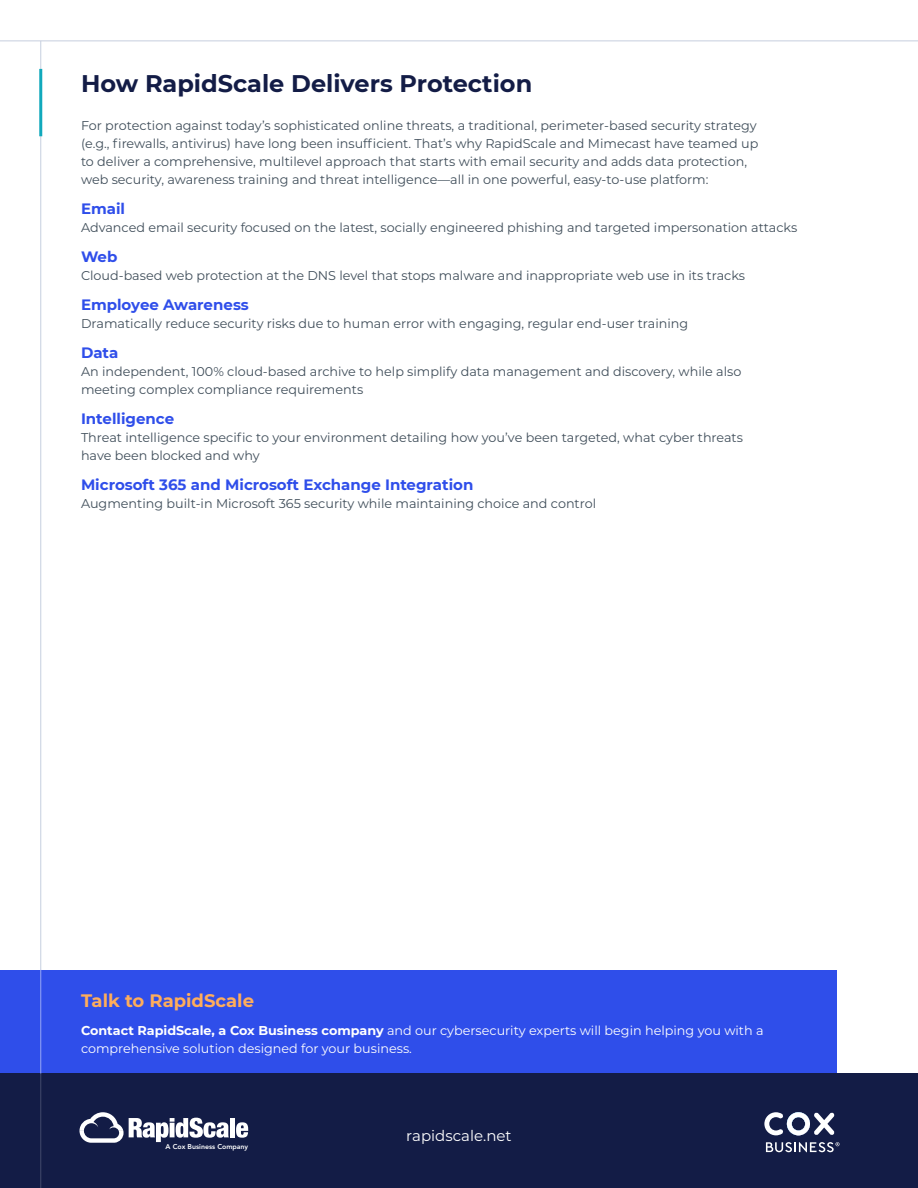
<style>
.page{position:relative;width:918px;height:1188px;background:#fff}
.page>*{position:absolute;margin:0;border:0;box-sizing:border-box;transform-origin:0 0}
.t1{font:700 24px "Montserrat";color:#131c46}
.t2{font:700 18px "Montserrat";color:#ffad5b}
.t3{font:700 15px "Montserrat";color:#2f4eea}
.t4{font:15px "Montserrat";color:#fff}
.t5{font:12.75px/18px "Montserrat";color:#404e5a}
.t6{font:12.75px/18px "Montserrat";color:#fff}
.t7{font:800 7.05px "Avenir LT Std";color:#fff}
.s1{font-weight:700}
</style>
<div class="page">
<div style="left:0;top:970px;width:837px;height:104px;background:#2f4eea"></div>
<div style="left:0;top:1074px;width:918px;height:114px;background:#131c46"></div>
<hr style="left:0;top:40px;width:918px;height:1px;background:#c6cfdf">
<hr style="left:40px;top:41px;width:1px;height:929px;background:#c6cfdf">
<hr style="left:40px;top:1074px;width:1px;height:114px;background:#42496b">
<hr style="left:39px;top:69px;width:3px;height:67px;background:#11a9bc">
<hr style="left:40px;top:970px;width:1px;height:104px;background:#97a7f5">
<div style="left:230px;top:1118px;width:5px;height:19px;background:#fff"></div>
<svg style="left:236px;top:1122px;width:12px;height:16px"></svg>
<svg style="left:80px;top:1112px;width:149px;height:31px"></svg>
<svg style="left:764px;top:1112px;width:71px;height:23px"></svg>
<svg style="left:766px;top:1142px;width:74px;height:10px"></svg>
<h1 class="t1" style="left:81px;top:66px;width:453px">How RapidScale Delivers Protection</h1>
<p class="t5" style="left:81px;top:116px;width:679px">For protection against today’s sophisticated online threats, a traditional, perimeter-based security strategy (e.g., firewalls, antivirus) have long been insufficient. That’s why RapidScale and Mimecast have teamed up to deliver a comprehensive, multilevel approach that starts with email security and adds data protection, web security, awareness training and threat intelligence—all in one powerful, easy-to-use platform:</p>
<p class="t3" style="left:81px;top:198px;width:46px">Email</p>
<p class="t5" style="left:81px;top:218px;width:718px">Advanced email security focused on the latest, socially engineered phishing and targeted impersonation attacks</p>
<p class="t3" style="left:81px;top:246px;width:38px">Web</p>
<p class="t5" style="left:81px;top:266px;width:666px">Cloud-based web protection at the DNS level that stops malware and inappropriate web use in its tracks</p>
<p class="t3" style="left:81px;top:294px;width:169px">Employee Awareness</p>
<p class="t5" style="left:81px;top:314px;width:609px">Dramatically reduce security risks due to human error with engaging, regular end-user training</p>
<p class="t3" style="left:81px;top:342px;width:39px">Data</p>
<p class="t5" style="left:81px;top:362px;width:662px">An independent, 100% cloud-based archive to help simplify data management and discovery, while also meeting complex compliance requirements</p>
<p class="t3" style="left:81px;top:408px;width:95px">Intelligence</p>
<p class="t5" style="left:81px;top:428px;width:664px">Threat intelligence specific to your environment detailing how you’ve been targeted, what cyber threats have been blocked and why</p>
<p class="t3" style="left:81px;top:474px;width:394px">Microsoft 365 and Microsoft Exchange Integration</p>
<p class="t5" style="left:81px;top:494px;width:517px">Augmenting built-in Microsoft 365 security while maintaining choice and control</p>
<h2 class="t2" style="left:81px;top:988px;width:175px">Talk to RapidScale</h2>
<p class="t6" style="left:81px;top:1021px;width:684px"><span class="s1">Contact RapidScale, a Cox Business company</span> and our cybersecurity experts will begin helping you with a comprehensive solution designed for your business.</p>
<p class="t7" style="left:166px;top:1143px;width:84px">A Cox Business Company</p>
<p class="t4" style="left:406px;top:1125px;width:107px">rapidscale.net</p>
</div>
